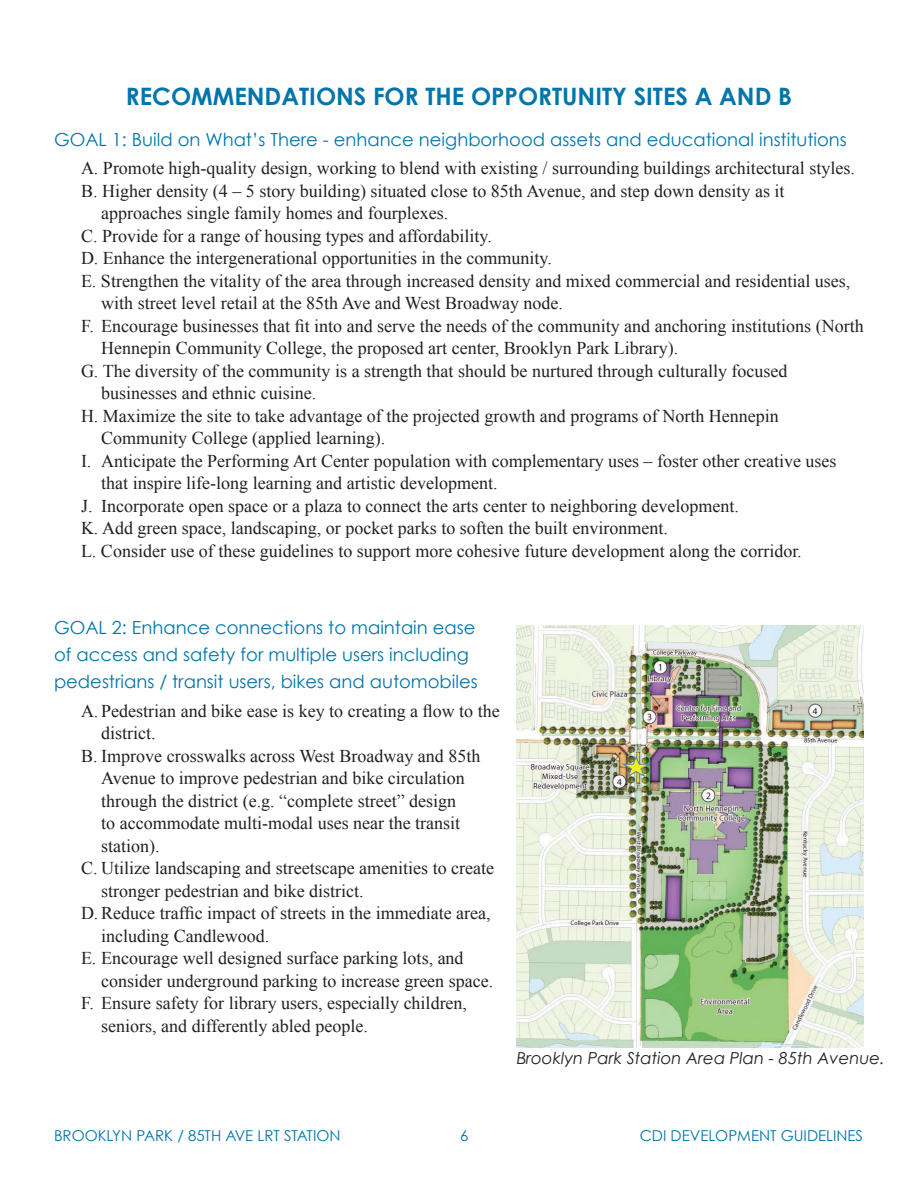
<style>
.page{position:relative;width:918px;height:1188px;background:#fff}
.page>*{position:absolute;margin:0;border:0;box-sizing:border-box;transform-origin:0 0}
.Heading_1{font:700 24px "Century Gothic";color:#0075ab}
.Indented_Letters{font:18px/22.5px "Times New Roman";color:#231f20}
.Heading_1-2{font:18px/27px "Century Gothic";color:#0075ab}
.Heading_1-3{font:italic 16.5px "Century Gothic";color:#231f20}
.t1{font:15px "Century Gothic";color:#0075ab}
</style>
<div class="page">
<img style="left:517px;top:626px;width:347px;height:421px">
<svg style="left:622px;top:755px;width:30px;height:23px"></svg>
<p class="Heading_1" style="left:126px;top:82px;width:668px">RECOMMENDATIONS FOR THE OPPORTUNITY SITES A AND B</p>
<p class="Heading_1-2" style="left:54px;top:126px;width:794px">GOAL 1: Build on What’s There - enhance neighborhood assets and educational institutions</p>
<p class="Indented_Letters" style="left:81px;top:157px;width:775px">A. Promote high-quality design, working to blend with existing / surrounding buildings architectural styles.</p>
<p class="Indented_Letters" style="left:101px;top:179px;width:685px;text-indent:-20px">B. Higher density (4 – 5 story building) situated close to 85th Avenue, and step down density as it approaches single family homes and fourplexes.</p>
<p class="Indented_Letters" style="left:81px;top:224px;width:412px">C. Provide for a range of housing types and affordability.</p>
<p class="Indented_Letters" style="left:81px;top:247px;width:472px">D. Enhance the intergenerational opportunities in the community.</p>
<p class="Indented_Letters" style="left:101px;top:269px;width:751px;text-indent:-20px">E. Strengthen the vitality of the area through increased density and mixed commercial and residential uses, with street level retail at the 85th Ave and West Broadway node.</p>
<p class="Indented_Letters" style="left:101px;top:314px;width:764px;text-indent:-20px">F. Encourage businesses that fit into and serve the needs of the community and anchoring institutions (North<br>Hennepin Community College, the proposed art center, Brooklyn Park Library).</p>
<p class="Indented_Letters" style="left:101px;top:359px;width:688px;text-indent:-20px">G. The diversity of the community is a strength that should be nurtured through culturally focused businesses and ethnic cuisine.</p>
<p class="Indented_Letters" style="left:101px;top:404px;width:679px;text-indent:-20px">H. Maximize the site to take advantage of the projected growth and programs of North Hennepin<br>Community College (applied learning).</p>
<p class="Indented_Letters" style="left:101px;top:449px;width:737px;text-indent:-20px">I. Anticipate the Performing Art Center population with complementary uses – foster other creative uses that inspire life-long learning and artistic development.</p>
<p class="Indented_Letters" style="left:81px;top:494px;width:660px">J. Incorporate open space or a plaza to connect the arts center to neighboring development.</p>
<p class="Indented_Letters" style="left:81px;top:517px;width:588px">K. Add green space, landscaping, or pocket parks to soften the built environment.</p>
<p class="Indented_Letters" style="left:81px;top:539px;width:722px">L. Consider use of these guidelines to support more cohesive future development along the corridor.</p>
<p class="Heading_1-2" style="left:54px;top:614px;width:425px">GOAL 2: Enhance connections to maintain ease of access and safety for multiple users including pedestrians / transit users, bikes and automobiles</p>
<p class="Indented_Letters" style="left:101px;top:699px;width:400px;text-indent:-20px">A. Pedestrian and bike ease is key to creating a flow to the district.</p>
<p class="Indented_Letters" style="left:101px;top:744px;width:381px;text-indent:-20px">B. Improve crosswalks across West Broadway and 85th Avenue to improve pedestrian and bike circulation through the district (e.g. “complete street” design<br>to accommodate multi-modal uses near the transit station).</p>
<p class="Indented_Letters" style="left:101px;top:857px;width:394px;text-indent:-20px">C. Utilize landscaping and streetscape amenities to create stronger pedestrian and bike district.</p>
<p class="Indented_Letters" style="left:101px;top:902px;width:391px;text-indent:-20px">D.Reduce traffic impact of streets in the immediate area, including Candlewood.</p>
<p class="Indented_Letters" style="left:101px;top:947px;width:394px;text-indent:-20px">E. Encourage well designed surface parking lots, and consider underground parking to increase green space.</p>
<p class="Indented_Letters" style="left:101px;top:992px;width:367px;text-indent:-20px">F. Ensure safety for library users, especially children, seniors, and differently abled people.</p>
<p class="Heading_1-3" style="left:517px;top:1048px;width:370px">Brooklyn Park Station Area Plan - 85th Avenue.</p>
<p class="t1" style="left:54px;top:1127px;width:288px">BROOKLYN PARK / 85TH AVE LRT STATION</p>
<p class="t1" style="left:460px;top:1126px;width:10px">6</p>
<p class="t1" style="left:640px;top:1127px;width:225px">CDI DEVELOPMENT GUIDELINES</p>
</div>
